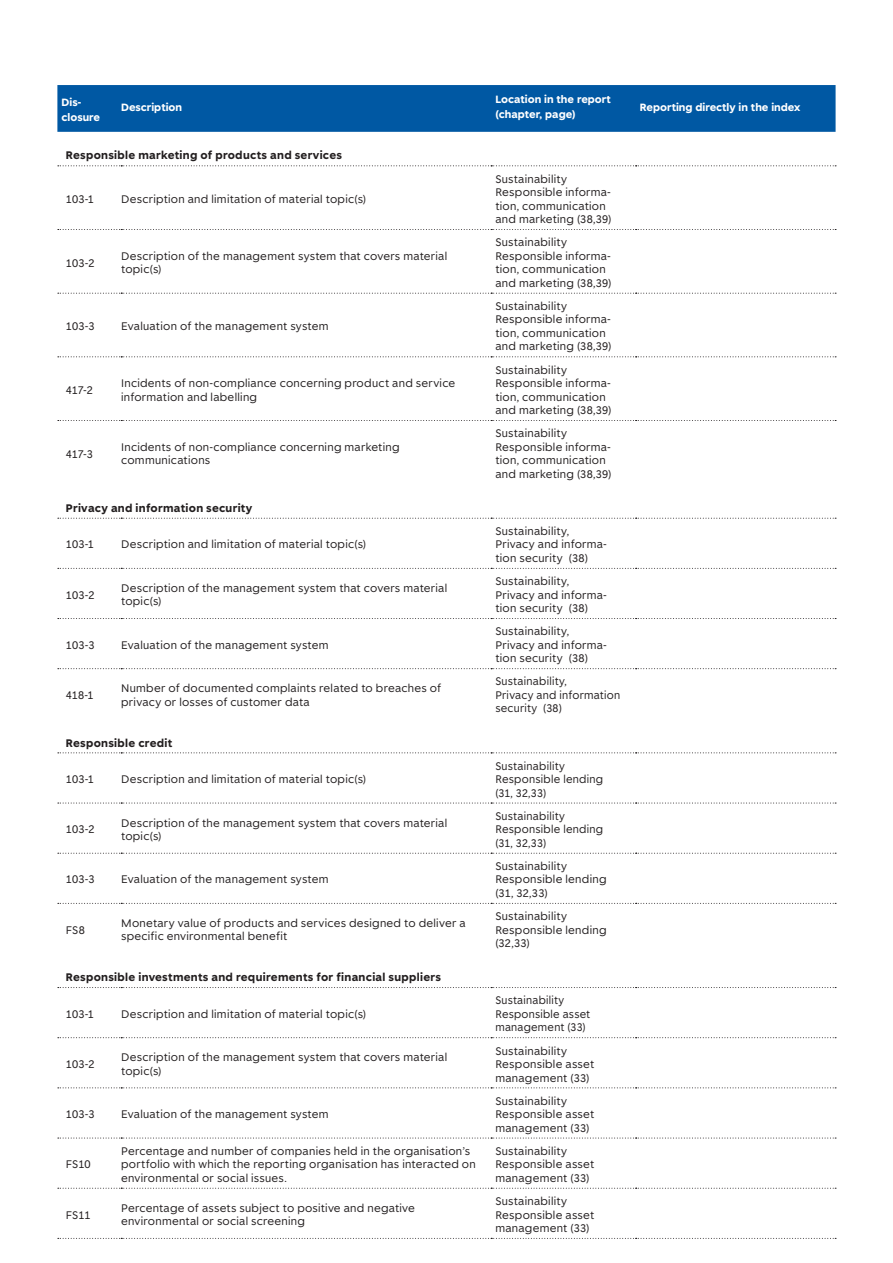
<style>
.page{position:relative;width:893px;height:1263px;background:#fff}
.page>*{position:absolute;margin:0;border:0;box-sizing:border-box;transform-origin:0 0}
.TALL_TAB_Høyre_Juste{font:10.95px/13.5px "Spare Bank 1";letter-spacing:.025em;color:#231f20}
.TXT_TAB_Venstre_GREP{font:700 10.95px "Spare Bank 1";letter-spacing:.025em;color:#231f20}
.TXT_TAB_Venstre_GREP-2{font:10.95px "Spare Bank 1";letter-spacing:.005em;color:#231f20}
.TALL_TAB_Høyre_Juste-2{font:10.95px/13.5px "Spare Bank 1";letter-spacing:.025em;color:#231f20;scale:.96 1}
.TXT_TAB_Kolonne_Head{font:700 10.5px/14.2px "Spare Bank 1";color:#fff}
</style>
<div class="page">
<div style="left:57px;top:85px;width:779px;height:47px;background:#0058a3"></div>
<svg style="left:58px;top:229px;width:778px;height:1px"></svg>
<svg style="left:58px;top:668px;width:778px;height:1px"></svg>
<svg style="left:58px;top:853px;width:778px;height:1px"></svg>
<svg style="left:58px;top:903px;width:778px;height:1px"></svg>
<svg style="left:58px;top:1037px;width:778px;height:1px"></svg>
<svg style="left:58px;top:293px;width:778px;height:1px"></svg>
<svg style="left:58px;top:356px;width:778px;height:1px"></svg>
<svg style="left:58px;top:568px;width:778px;height:1px"></svg>
<svg style="left:58px;top:618px;width:778px;height:1px"></svg>
<svg style="left:58px;top:802px;width:778px;height:1px"></svg>
<svg style="left:58px;top:987px;width:778px;height:1px"></svg>
<svg style="left:58px;top:1087px;width:778px;height:1px"></svg>
<svg style="left:58px;top:1137px;width:778px;height:1px"></svg>
<svg style="left:58px;top:1238px;width:778px;height:1px"></svg>
<svg style="left:58px;top:165px;width:778px;height:1px"></svg>
<svg style="left:58px;top:420px;width:778px;height:1px"></svg>
<svg style="left:58px;top:518px;width:778px;height:1px"></svg>
<svg style="left:58px;top:752px;width:778px;height:1px"></svg>
<svg style="left:58px;top:1188px;width:778px;height:1px"></svg>
<p class="TXT_TAB_Kolonne_Head" style="left:62px;top:95px;width:40px">Dis&shy;closure</p>
<p class="TXT_TAB_Kolonne_Head" style="left:121px;top:99px;width:62px">Description</p>
<p class="TXT_TAB_Kolonne_Head" style="left:495px;top:92px;width:117px">Location in the report (chapter, page)</p>
<p class="TXT_TAB_Kolonne_Head" style="left:640px;top:99px;width:162px">Reporting directly in the index</p>
<p class="TXT_TAB_Venstre_GREP" style="left:66px;top:148px;width:278px">Responsible marketing of products and services</p>
<p class="TXT_TAB_Venstre_GREP-2" style="left:66px;top:192px;width:30px">103-1</p>
<p class="TALL_TAB_Høyre_Juste" style="left:121px;top:192px;width:247px">Description and limitation of material topic(s)</p>
<p class="TALL_TAB_Høyre_Juste" style="left:495px;top:172px;width:118px">Sustainability<br>Responsible informa&shy;tion, communication and marketing (38,39)</p>
<p class="TXT_TAB_Venstre_GREP-2" style="left:66px;top:255px;width:30px">103-2</p>
<p class="TALL_TAB_Høyre_Juste" style="left:121px;top:249px;width:328px">Description of the management system that covers material topic(s)</p>
<p class="TXT_TAB_Venstre_GREP-2" style="left:66px;top:319px;width:30px">103-3</p>
<p class="TALL_TAB_Høyre_Juste" style="left:121px;top:319px;width:209px">Evaluation of the management system</p>
<p class="TXT_TAB_Venstre_GREP-2" style="left:66px;top:383px;width:29px">417-2</p>
<p class="TALL_TAB_Høyre_Juste" style="left:121px;top:376px;width:336px">Incidents of non-compliance concerning product and service information and labelling</p>
<p class="TXT_TAB_Venstre_GREP-2" style="left:66px;top:446px;width:29px">417-3</p>
<p class="TALL_TAB_Høyre_Juste" style="left:121px;top:440px;width:280px">Incidents of non-compliance concerning marketing communications</p>
<p class="TXT_TAB_Venstre_GREP" style="left:66px;top:501px;width:188px">Privacy and information security</p>
<p class="TXT_TAB_Venstre_GREP-2" style="left:66px;top:537px;width:30px">103-1</p>
<p class="TALL_TAB_Høyre_Juste" style="left:121px;top:537px;width:247px">Description and limitation of material topic(s)</p>
<p class="TALL_TAB_Høyre_Juste" style="left:495px;top:235px;width:118px">Sustainability<br>Responsible informa&shy;tion, communication and marketing (38,39)</p>
<p class="TALL_TAB_Høyre_Juste" style="left:495px;top:299px;width:118px">Sustainability<br>Responsible informa&shy;tion, communication and marketing (38,39)</p>
<p class="TALL_TAB_Høyre_Juste" style="left:495px;top:363px;width:118px">Sustainability<br>Responsible informa&shy;tion, communication and marketing (38,39)</p>
<p class="TALL_TAB_Høyre_Juste" style="left:495px;top:426px;width:118px">Sustainability<br>Responsible informa&shy;tion, communication and marketing (38,39)</p>
<p class="TALL_TAB_Høyre_Juste" style="left:495px;top:524px;width:113px">Sustainability,<br>Privacy and informa&shy;tion security (38)</p>
<p class="TXT_TAB_Venstre_GREP-2" style="left:66px;top:588px;width:30px">103-2</p>
<p class="TALL_TAB_Høyre_Juste" style="left:121px;top:581px;width:328px">Description of the management system that covers material topic(s)</p>
<p class="TALL_TAB_Høyre_Juste" style="left:495px;top:574px;width:113px">Sustainability,<br>Privacy and informa&shy;tion security (38)</p>
<p class="TXT_TAB_Venstre_GREP-2" style="left:66px;top:638px;width:30px">103-3</p>
<p class="TALL_TAB_Høyre_Juste" style="left:121px;top:638px;width:209px">Evaluation of the management system</p>
<p class="TALL_TAB_Høyre_Juste" style="left:495px;top:624px;width:113px">Sustainability,<br>Privacy and informa&shy;tion security (38)</p>
<p class="TXT_TAB_Venstre_GREP-2" style="left:66px;top:688px;width:29px">418-1</p>
<p class="TALL_TAB_Høyre_Juste" style="left:121px;top:681px;width:321px">Number of documented complaints related to breaches of privacy or losses of customer data</p>
<p class="TALL_TAB_Høyre_Juste" style="left:495px;top:674px;width:126px">Sustainability,<br>Privacy and information security (38)</p>
<p class="TXT_TAB_Venstre_GREP" style="left:66px;top:735px;width:108px">Responsible credit</p>
<p class="TXT_TAB_Venstre_GREP-2" style="left:66px;top:772px;width:30px">103-1</p>
<p class="TALL_TAB_Høyre_Juste" style="left:121px;top:772px;width:247px">Description and limitation of material topic(s)</p>
<p class="TALL_TAB_Høyre_Juste" style="left:495px;top:759px;width:109px">Sustainability<br>Responsible lending (31, 32,33)</p>
<p class="TXT_TAB_Venstre_GREP-2" style="left:66px;top:822px;width:30px">103-2</p>
<p class="TALL_TAB_Høyre_Juste" style="left:121px;top:815px;width:328px">Description of the management system that covers material topic(s)</p>
<p class="TALL_TAB_Høyre_Juste" style="left:495px;top:809px;width:109px">Sustainability<br>Responsible lending (31, 32,33)</p>
<p class="TXT_TAB_Venstre_GREP-2" style="left:66px;top:872px;width:30px">103-3</p>
<p class="TALL_TAB_Høyre_Juste" style="left:121px;top:872px;width:209px">Evaluation of the management system</p>
<p class="TALL_TAB_Høyre_Juste" style="left:495px;top:859px;width:113px">Sustainability<br>Responsible lending (31, 32,33)</p>
<p class="TXT_TAB_Venstre_GREP-2" style="left:66px;top:922px;width:20px">FS8</p>
<p class="TALL_TAB_Høyre_Juste" style="left:121px;top:916px;width:346px">Monetary value of products and services designed to deliver a specific environmental benefit</p>
<p class="TALL_TAB_Høyre_Juste" style="left:495px;top:909px;width:113px">Sustainability<br>Responsible lending (32,33)</p>
<p class="TXT_TAB_Venstre_GREP" style="left:66px;top:970px;width:376px">Responsible investments and requirements for financial suppliers</p>
<p class="TXT_TAB_Venstre_GREP-2" style="left:66px;top:1007px;width:30px">103-1</p>
<p class="TALL_TAB_Høyre_Juste" style="left:121px;top:1007px;width:247px">Description and limitation of material topic(s)</p>
<p class="TALL_TAB_Høyre_Juste-2" style="left:495px;top:993px;width:100px">Sustainability<br>Responsible asset management (33)</p>
<p class="TXT_TAB_Venstre_GREP-2" style="left:66px;top:1057px;width:30px">103-2</p>
<p class="TALL_TAB_Høyre_Juste" style="left:121px;top:1050px;width:328px">Description of the management system that covers material topic(s)</p>
<p class="TALL_TAB_Høyre_Juste" style="left:495px;top:1043px;width:100px">Sustainability<br>Responsible asset management (33)</p>
<p class="TXT_TAB_Venstre_GREP-2" style="left:66px;top:1107px;width:30px">103-3</p>
<p class="TALL_TAB_Høyre_Juste" style="left:121px;top:1107px;width:209px">Evaluation of the management system</p>
<p class="TALL_TAB_Høyre_Juste" style="left:495px;top:1093px;width:100px">Sustainability<br>Responsible asset management (33)</p>
<p class="TXT_TAB_Venstre_GREP-2" style="left:66px;top:1157px;width:26px">FS10</p>
<p class="TALL_TAB_Høyre_Juste" style="left:121px;top:1144px;width:356px">Percentage and number of companies held in the organisation’s portfolio with which the reporting organisation has interacted on environmental or social issues.</p>
<p class="TALL_TAB_Høyre_Juste" style="left:495px;top:1144px;width:100px">Sustainability<br>Responsible asset management (33)</p>
<p class="TXT_TAB_Venstre_GREP-2" style="left:66px;top:1207px;width:26px">FS11</p>
<p class="TALL_TAB_Høyre_Juste" style="left:121px;top:1201px;width:295px">Percentage of assets subject to positive and negative environmental or social screening</p>
<p class="TALL_TAB_Høyre_Juste" style="left:495px;top:1194px;width:100px">Sustainability<br>Responsible asset management (33)</p>
</div>
